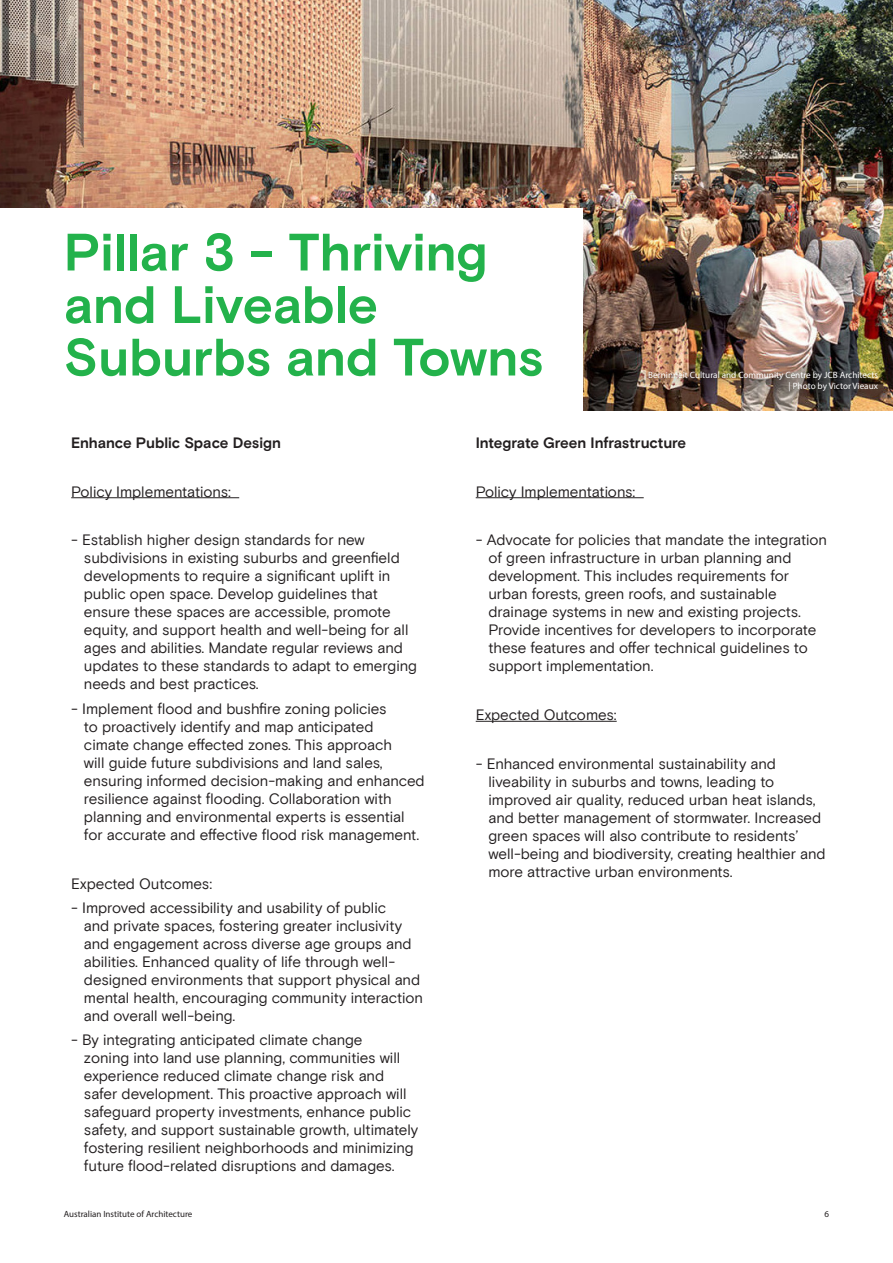
<style>
.page{position:relative;width:893px;height:1263px;background:#fff}
.page>*{position:absolute;margin:0;border:0;box-sizing:border-box;transform-origin:0 0}
._3_Main_Header{font:700 52.5px/52.5px "Basis Grotesque Pro";color:#23b24b}
.Bodycopy_Indented{font:15px/18px "Basis Grotesque Pro";letter-spacing:-.005em;color:#231f20}
.Bodycopy_Indented-2{font:700 15px "Basis Grotesque Pro";letter-spacing:-.005em;color:#231f20}
.Image_Accreditation{font:9.15px "Myriad Pro";color:#fff}
.t1{font:9px "Myriad Pro";color:#231f20}
</style>
<div class="page">
<img style="left:0;top:0;width:893px;height:411px">
<hr style="left:71px;top:497px;width:168px;height:1px;background:#231f20">
<hr style="left:476px;top:497px;width:168px;height:1px;background:#231f20">
<hr style="left:476px;top:721px;width:141px;height:1px;background:#231f20">
<img style="left:622px;top:367px;width:249px;height:35px">
<div style="left:0;top:208px;width:583px;height:211px;background:#fff"></div>
<p class="_3_Main_Header" style="left:64px;top:228px;width:481px">Pillar 3 - Thriving and Liveable<br>Suburbs and Towns</p>
<p class="Image_Accreditation" style="left:644px;top:369px;width:235px">| Berninneit Cultural and Community Centre by JCB Architects</p>
<p class="Image_Accreditation" style="left:789px;top:380px;width:91px">| Photo by Victor Vieaux</p>
<p class="Bodycopy_Indented-2" style="left:71px;top:434px;width:211px">Enhance Public Space Design</p>
<p class="Bodycopy_Indented" style="left:71px;top:483px;width:161px">Policy Implementations:</p>
<p class="Bodycopy_Indented" style="left:84px;top:531px;width:334px;text-indent:-13px">- Establish higher design standards for new subdivisions in existing suburbs and greenfield developments to require a significant uplift in public open space. Develop guidelines that ensure these spaces are accessible, promote equity, and support health and well-being for all ages and abilities. Mandate regular reviews and updates to these standards to adapt to emerging needs and best practices.</p>
<p class="Bodycopy_Indented" style="left:84px;top:700px;width:342px;text-indent:-13px">- Implement flood and bushfire zoning policies<br>to proactively identify and map anticipated<br>cimate change effected zones. This approach<br>will guide future subdivisions and land sales, ensuring informed decision-making and enhanced resilience against flooding. Collaboration with planning and environmental experts is essential for accurate and effective flood risk management.</p>
<p class="Bodycopy_Indented" style="left:71px;top:875px;width:142px">Expected Outcomes:</p>
<p class="Bodycopy_Indented" style="left:84px;top:899px;width:341px;text-indent:-13px">- Improved accessibility and usability of public<br>and private spaces, fostering greater inclusivity and engagement across diverse age groups and abilities. Enhanced quality of life through well&shy;designed environments that support physical and mental health, encouraging community interaction and overall well-being.</p>
<p class="Bodycopy_Indented" style="left:84px;top:1031px;width:336px;text-indent:-13px">- By integrating anticipated climate change<br>zoning into land use planning, communities will experience reduced climate change risk and safer development. This proactive approach will safeguard property investments, enhance public safety, and support sustainable growth, ultimately fostering resilient neighborhoods and minimizing future flood-related disruptions and damages.</p>
<p class="Bodycopy_Indented-2" style="left:476px;top:434px;width:212px">Integrate Green Infrastructure</p>
<p class="Bodycopy_Indented" style="left:476px;top:483px;width:161px">Policy Implementations:</p>
<p class="Bodycopy_Indented" style="left:488px;top:531px;width:340px;text-indent:-13px">- Advocate for policies that mandate the integration of green infrastructure in urban planning and development. This includes requirements for urban forests, green roofs, and sustainable drainage systems in new and existing projects.<br>Provide incentives for developers to incorporate these features and offer technical guidelines to support implementation.</p>
<p class="Bodycopy_Indented" style="left:476px;top:706px;width:142px">Expected Outcomes:</p>
<p class="Bodycopy_Indented" style="left:488px;top:755px;width:339px;text-indent:-13px">- Enhanced environmental sustainability and liveability in suburbs and towns, leading to improved air quality, reduced urban heat islands, and better management of stormwater. Increased green spaces will also contribute to residents’ well-being and biodiversity, creating healthier and more attractive urban environments.</p>
<p class="t1" style="left:64px;top:1209px;width:130px">Australian Institute of Architecture</p>
<p class="t1" style="left:825px;top:1209px;width:6px">6</p>
</div>
